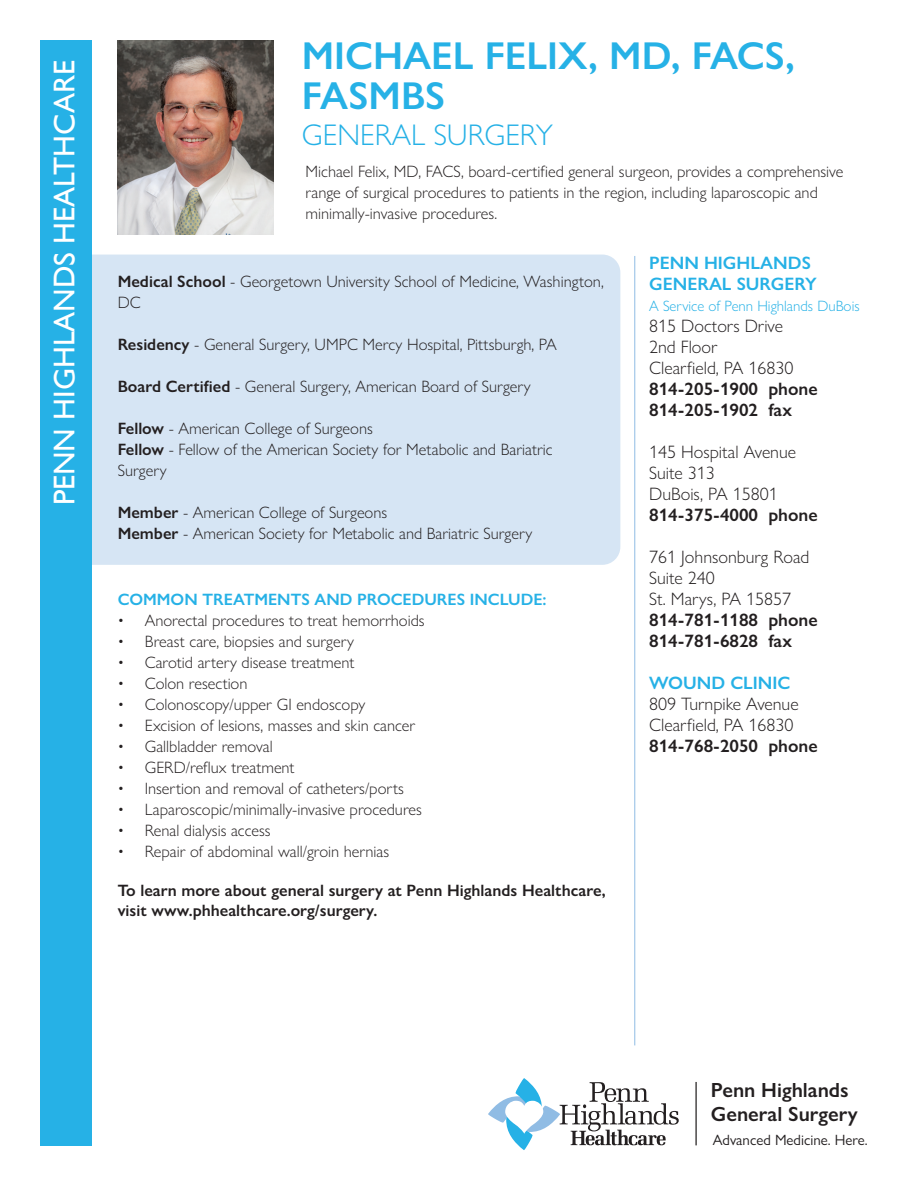
<style>
.page{position:relative;width:918px;height:1188px;background:#fff}
.page>*{position:absolute;margin:0;border:0;box-sizing:border-box;transform-origin:0 0}
.t1{font:600 39px/40.5px "Gill Sans Nova";color:#26b1e6}
.t2{font:30px "Gill Sans";color:#fff}
.t3{font:300 30px "Gill Sans Nova";color:#26b1e6}
.t4{font:600 20.55px/24.3px "Gill Sans Nova";color:#231f20}
.t5{font:300 18px/21px "Gill Sans Nova";color:#231f20}
.t6{font:600 18px/21px "Gill Sans Nova";color:#231f20}
.t7{font:600 18px/21px "Gill Sans Nova";color:#26b1e6}
.t8{font:300 16.5px/21px "Gill Sans Nova";color:#231f20}
.t9{font:600 16.5px/19.5px "Gill Sans Nova";color:#231f20}
.t10{font:600 16.5px "Gill Sans Nova";color:#26b1e6}
.t11{font:300 15px "Gill Sans Nova";color:#26b1e6}
.t12{font:15px "Gill Sans Nova";color:#231f20}
.s1{font-weight:600}
</style>
<div class="page">
<img style="left:118px;top:40px;width:155px;height:195px">
<div style="left:59px;top:255px;width:561px;height:310px;background:#d6e5f4;border-radius:18px"></div>
<div style="left:40px;top:41px;width:52px;height:1105px;background:#26b1e6"></div>
<hr style="left:634px;top:256px;width:1px;height:789px;background:#90bce4">
<svg style="left:488px;top:1078px;width:191px;height:72px"></svg>
<hr style="left:695px;top:1082px;width:2px;height:63px;background:#231f20">
<h2 class="t2" style="left:47px;top:505px;width:447px;rotate:-90deg">PENN HIGHLANDS HEALTHCARE</h2>
<h1 class="t1" style="left:302px;top:35px;width:495px">MICHAEL FELIX, MD, FACS,<br>FASMBS</h1>
<h2 class="t3" style="left:302px;top:117px;width:253px">GENERAL SURGERY</h2>
<p class="t8" style="left:306px;top:161px;width:539px">Michael Felix, MD, FACS, board-certified general surgeon, provides a comprehensive range of surgical procedures to patients in the region, including laparoscopic and minimally-invasive procedures.</p>
<p class="t8" style="left:118px;top:271px;width:488px"><span class="s1">Medical School</span> - Georgetown University School of Medicine, Washington,<br>DC</p>
<p class="t8" style="left:118px;top:334px;width:441px"><span class="s1">Residency</span> - General Surgery, UMPC Mercy Hospital, Pittsburgh, PA</p>
<p class="t8" style="left:118px;top:376px;width:415px"><span class="s1">Board Certified</span> - General Surgery, American Board of Surgery</p>
<p class="t8" style="left:118px;top:418px;width:437px"><span class="s1">Fellow</span> - American College of Surgeons<br><span class="s1">Fellow</span> - Fellow of the American Society for Metabolic and Bariatric<br>Surgery</p>
<p class="t8" style="left:118px;top:502px;width:416px"><span class="s1">Member</span> - American College of Surgeons<br><span class="s1">Member</span> - American Society for Metabolic and Bariatric Surgery</p>
<p class="t10" style="left:118px;top:589px;width:430px">COMMON TREATMENTS AND PROCEDURES INCLUDE:</p>
<p class="t8" style="left:118px;top:610px;width:309px">• Anorectal procedures to treat hemorrhoids</p>
<p class="t8" style="left:118px;top:631px;width:238px">• Breast care, biopsies and surgery</p>
<p class="t8" style="left:118px;top:652px;width:238px">• Carotid artery disease treatment</p>
<p class="t8" style="left:118px;top:673px;width:131px">• Colon resection</p>
<p class="t8" style="left:118px;top:694px;width:249px">• Colonoscopy/upper GI endoscopy</p>
<p class="t8" style="left:118px;top:715px;width:299px">• Excision of lesions, masses and skin cancer</p>
<p class="t8" style="left:118px;top:736px;width:156px">• Gallbladder removal</p>
<p class="t8" style="left:118px;top:757px;width:178px">• GERD/reflux treatment</p>
<p class="t8" style="left:118px;top:778px;width:288px">• Insertion and removal of catheters/ports</p>
<p class="t8" style="left:118px;top:799px;width:306px">• Laparoscopic/minimally-invasive procedures</p>
<p class="t8" style="left:118px;top:820px;width:154px">• Renal dialysis access</p>
<p class="t8" style="left:118px;top:841px;width:273px">• Repair of abdominal wall/groin hernias</p>
<p class="t9" style="left:118px;top:881px;width:490px">To learn more about general surgery at Penn Highlands Healthcare, visit www.phhealthcare.org/surgery.</p>
<p class="t7" style="left:649px;top:252px;width:169px">PENN HIGHLANDS<br>GENERAL SURGERY</p>
<p class="t11" style="left:649px;top:297px;width:212px">A Service of Penn Highlands DuBois</p>
<p class="t5" style="left:649px;top:315px;width:146px">815 Doctors Drive<br>2nd Floor<br>Clearfield, PA 16830</p>
<p class="t6" style="left:649px;top:378px;width:170px">814-205-1900 phone<br>814-205-1902 fax</p>
<p class="t5" style="left:649px;top:441px;width:148px">145 Hospital Avenue<br>Suite 313<br>DuBois, PA 15801</p>
<p class="t6" style="left:649px;top:504px;width:170px">814-375-4000 phone</p>
<p class="t5" style="left:649px;top:546px;width:162px">761 Johnsonburg Road<br>Suite 240<br>St. Marys, PA 15857</p>
<p class="t6" style="left:649px;top:609px;width:170px">814-781-1188 phone<br>814-781-6828 fax</p>
<p class="t7" style="left:649px;top:672px;width:143px">WOUND CLINIC</p>
<p class="t5" style="left:649px;top:693px;width:151px">809 Turnpike Avenue<br>Clearfield, PA 16830</p>
<p class="t6" style="left:649px;top:735px;width:170px">814-768-2050 phone</p>
<p class="t4" style="left:711px;top:1078px;width:148px">Penn Highlands<br>General Surgery</p>
<p class="t12" style="left:713px;top:1131px;width:157px">Advanced Medicine. Here.</p>
</div>
